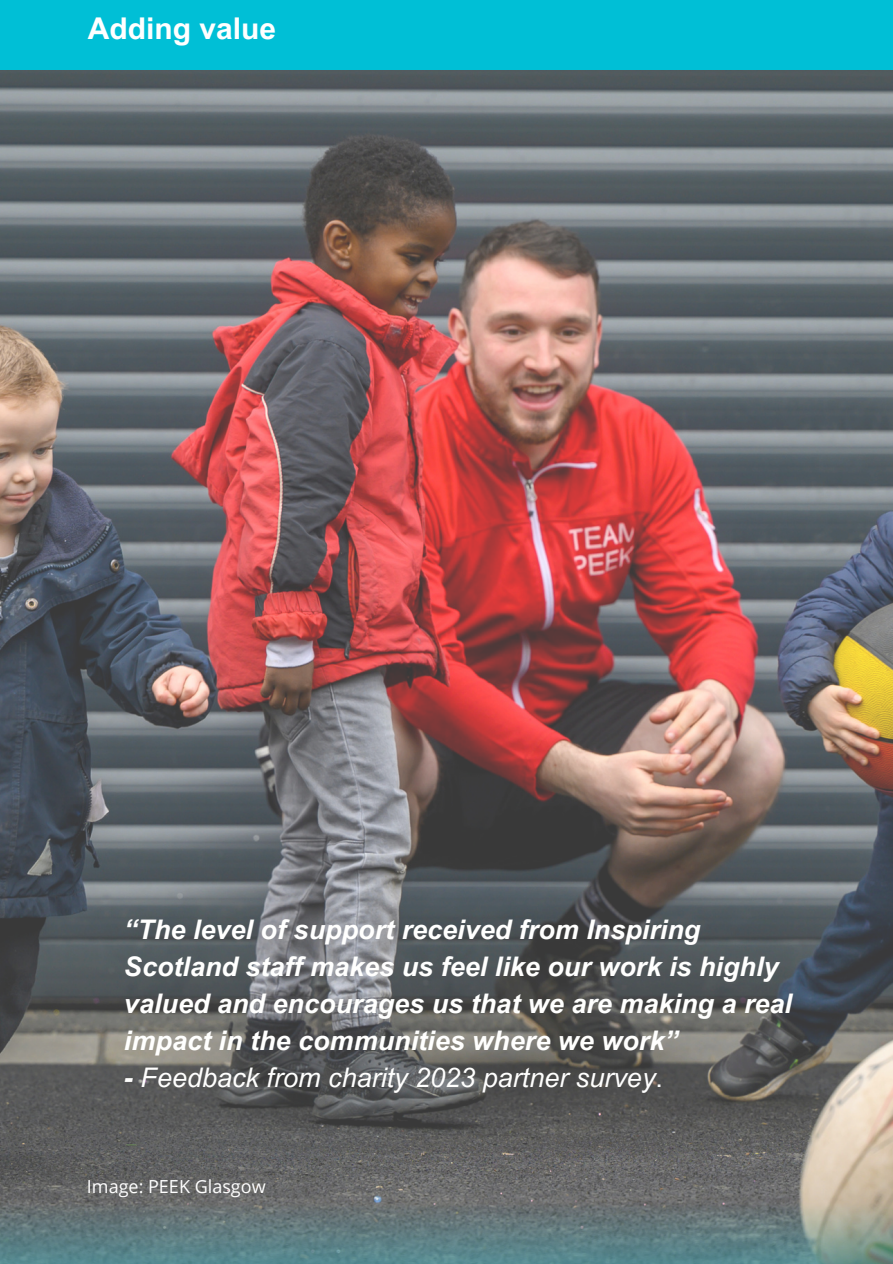
<style>
.page{position:relative;width:893px;height:1264px;background:#fff}
.page>*{position:absolute;margin:0;border:0;box-sizing:border-box;transform-origin:0 0}
.t1{font:700 30px "Arial MT Pro";color:#fff}
.t2{font:italic 700 27px/37.2px "Arial MT Pro";color:#fffffe}
.t3{font:italic 27px "Arial MT Pro";color:#fffffe}
.t4{font:18px "Open Sans";color:#fff}
.s1{font-weight:700}
.s2{font-style:normal}
</style>
<div class="page">
<img style="left:0;top:69px;width:892px;height:1105px">
<svg style="left:0;top:1174px;width:892px;height:89px;background:#6a7b7b"></svg>
<div style="left:0;top:0;width:892px;height:69px;background:#00bfd6"></div>
<p class="t1" style="left:88px;top:18px;width:190px">Adding value</p>
<p class="t2" style="left:124px;top:913px;width:669px">“The level of support received from Inspiring Scotland staff makes us feel like our work is highly valued and encourages us that we are making a real impact in the communities where we work”</p>
<p class="t3" style="left:124px;top:1067px;width:540px"><span class="s1">-</span> Feedback from charity 2023 partner survey<span class="s2">.</span></p>
<p class="t4" style="left:87px;top:1173px;width:180px">Image: PEEK Glasgow</p>
</div>
